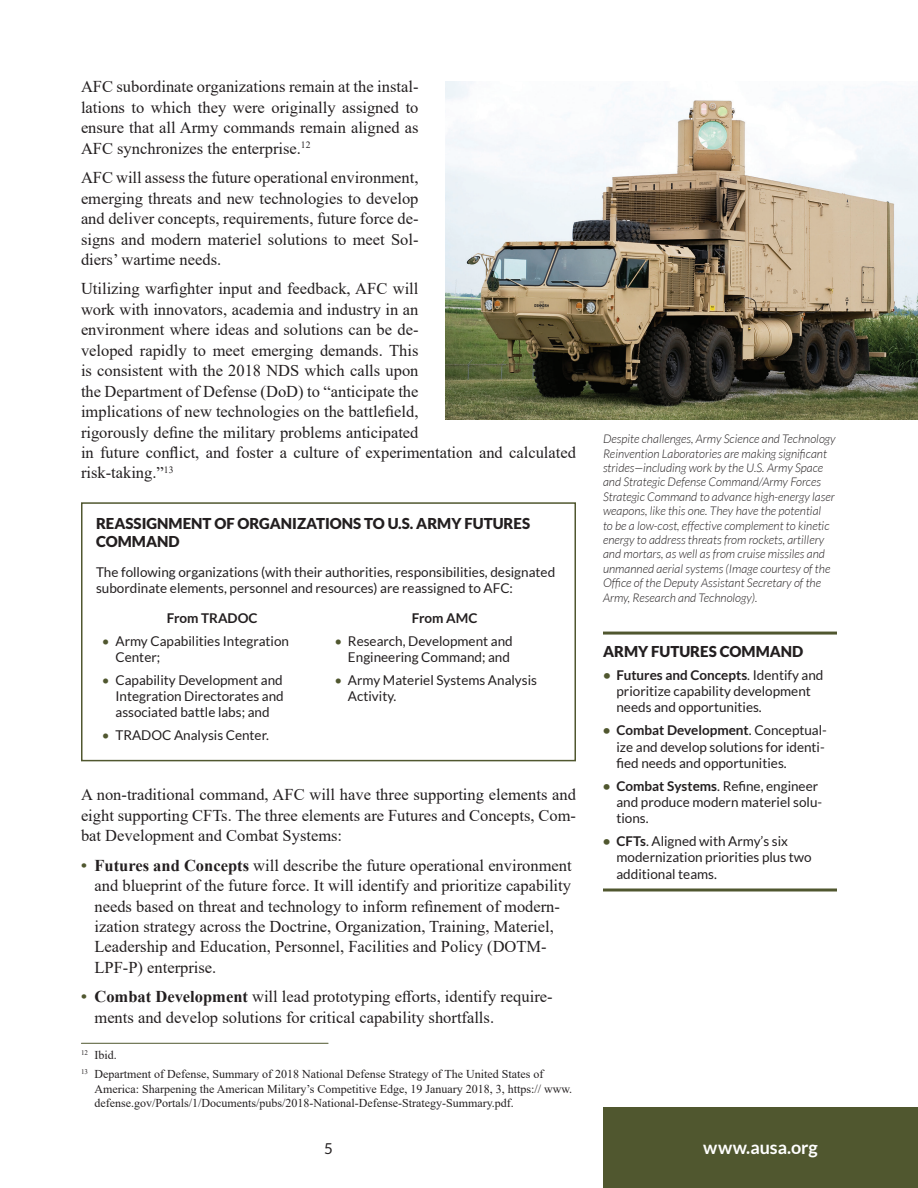
<style>
.page{position:relative;width:918px;height:1188px;background:#fff}
.page>*{position:absolute;margin:0;border:0;box-sizing:border-box;transform-origin:0 0}
.t1{font:700 18px "Lato";color:#fff}
.t2{font:16.5px/20.4px "Times New Roman";color:#231f20;text-align:justify}
.t3{font:900 15px "Lato";color:#231f20}
.t4{font:15px "Lato";color:#231f20}
.t5{font:13.5px/16.2px "Lato";color:#231f20}
.t6{font:700 13.5px "Lato";color:#231f20}
.t7{font:italic 300 12px/14.4px "Lato";color:#231f20}
.t8{font:12px/18.8px "Times New Roman";color:#231f20}
.s1{color:#50572f}
.s2{font-weight:700;color:#50572f}
.s3{font-weight:700}
</style>
<div class="page">
<div style="left:603px;top:1107px;width:315px;height:81px;background:#50572f"></div>
<div style="left:81px;top:502px;width:495px;height:259px;border:2px solid #50572f"></div>
<hr style="left:81px;top:1043px;width:247px;height:1px;background:#50572f">
<img style="left:446px;top:81px;width:472px;height:339px">
<hr style="left:603px;top:632px;width:234px;height:3px;background:#50572f">
<hr style="left:603px;top:889px;width:234px;height:3px;background:#50572f">
<p class="t2" style="left:81px;top:76px;width:339px">AFC subordinate organizations remain at the instal&shy;lations to which they were originally assigned to ensure that all Army commands remain aligned as AFC synchronizes the enterprise.<sup>12</sup></p>
<p class="t2" style="left:81px;top:167px;width:339px">AFC will assess the future operational environment, emerging threats and new technologies to develop and deliver concepts, requirements, future force de&shy;signs and modern materiel solutions to meet Sol&shy;diers’ wartime needs.</p>
<p class="t2" style="left:81px;top:278px;width:497px;text-align:left">Utilizing warfighter input and feedback, AFC will<br>work with innovators, academia and industry in an<br>environment where ideas and solutions can be de-<br>veloped rapidly to meet emerging demands. This<br>is consistent with the 2018 NDS which calls upon<br>the Department of Defense (DoD) to “anticipate the<br>implications of new technologies on the battlefield,<br>rigorously define the military problems anticipated<br>in future conflict, and foster a culture of experimentation and calculated risk-taking.”<sup>13</sup></p>
<p class="t3" style="left:96px;top:515px;width:175px">REASSIGN MENT OF ORGAN</p>
<p class="t3" style="left:292px;top:515px;width:239px">IZATIONS TO U.S. ARMY FUTURES</p>
<p class="t3" style="left:96px;top:533px;width:85px">COMMAND</p>
<p class="t5" style="left:96px;top:564px;width:461px">The following organizations (with their authorities, responsibilities, designated subordinate elements, personnel and resources) are reassigned to AFC:</p>
<p class="t6" style="left:167px;top:610px;width:45px">From TRADO</p>
<p class="t6" style="left:249px;top:610px;width:11px">C</p>
<p class="t5" style="left:115px;top:633px;width:175px;text-indent:-14px"><span class="s1">•</span> Army Capabilities Integration<br>Center;</p>
<p class="t5" style="left:115px;top:672px;width:170px;text-align:justify;text-indent:-14px"><span class="s1">•</span> Capability Development and Integration Directorates and associated battle labs; and</p>
<p class="t5" style="left:102px;top:727px;width:169px"><span class="s1">•</span> TRADOC Analysis Center.</p>
<p class="t6" style="left:412px;top:610px;width:67px">From AMC</p>
<p class="t5" style="left:334px;top:633px;width:180px;text-align:right"><span class="s1">•</span> Research, Development and<br>Engineering Command; and</p>
<p class="t5" style="left:348px;top:672px;width:191px;text-indent:-14px"><span class="s1">•</span> Army Materiel Systems Analysis<br>Activity.</p>
<p class="t2" style="left:81px;top:784px;width:497px">A non-traditional command, AFC will have three supporting elements and eight supporting CFTs. The three elements are Futures and Concepts, Com&shy;bat Development and Combat Systems:</p>
<p class="t2" style="left:94px;top:854px;width:479px;text-align:left;text-indent:-13px"><span class="s2">•</span> <span class="s3">Futures and Concepts</span> will describe the future operational environment and blueprint of the future force. It will identify and prioritize capability needs based on threat and technology to inform refinement of modern&shy;ization strategy across the Doctrine, Organization, Training, Materiel, Leadership and Education, Personnel, Facilities and Policy (DOTM-LPF-P) enterprise.</p>
<p class="t2" style="left:94px;top:986px;width:460px;text-indent:-13px"><span class="s2">•</span> <span class="s3">Combat Development</span> will lead prototyping efforts, identify require&shy;ments and develop solutions for critical capability shortfalls.</p>
<p class="t8" style="left:81px;top:1046px;width:464px"><sup>12</sup> Ibid.<br><sup>13</sup> Department of Defense, Summary of 2018 National Defense Strategy of The United States of</p>
<p class="t8" style="left:94px;top:1081px;width:479px;line-height:14.4px">America: Sharpening the American Military’s Competitive Edge, 19 January 2018, 3, https:// www. defense.gov/Portals/1/Documents/pubs/2018-National-Defense-Strategy-Summary.pdf.</p>
<p class="t7" style="left:603px;top:432px;width:234px">Despite challenges, Army Science and Technology Reinvention Laboratories are making significant strides—including work by the U.S. Army Space and Strategic Defense Command/Army Forces Strategic Command to advance high-energy laser weapons, like this one. They have the potential<br>to be a low-cost, effective complement to kinetic energy to address threats from rockets, artillery and mortars, as well as from cruise missiles and unmanned aerial systems (Image courtesy of the Office of the Deputy Assistant Secretary of the Army, Research and Technology).</p>
<p class="t3" style="left:603px;top:643px;width:202px">ARMY FUTURES COMMAN D</p>
<p class="t5" style="left:616px;top:667px;width:209px;text-indent:-13px"><span class="s2">•</span> <span class="s3">Futures and Concepts</span>. Identify and prioritize capability development needs and opportunities.</p>
<p class="t5" style="left:616px;top:722px;width:212px;text-indent:-14px"><span class="s2">•</span> <span class="s3">Combat Development</span>. Conceptual&shy;ize and develop solutions for identi&shy;fied needs and opportunities.</p>
<p class="t5" style="left:616px;top:778px;width:207px;text-indent:-14px"><span class="s2">•</span> <span class="s3">Combat Systems</span>. Refine, engineer and produce modern materiel solu&shy;tions.</p>
<p class="t5" style="left:616px;top:833px;width:197px;text-indent:-14px"><span class="s2">•</span> <span class="s3">CFTs</span>. Aligned with Army’s six modernization priorities plus two additional teams.</p>
<p class="t4" style="left:324px;top:1140px;width:10px">5</p>
<p class="t1" style="left:703px;top:1137px;width:116px">www.ausa.org</p>
</div>
